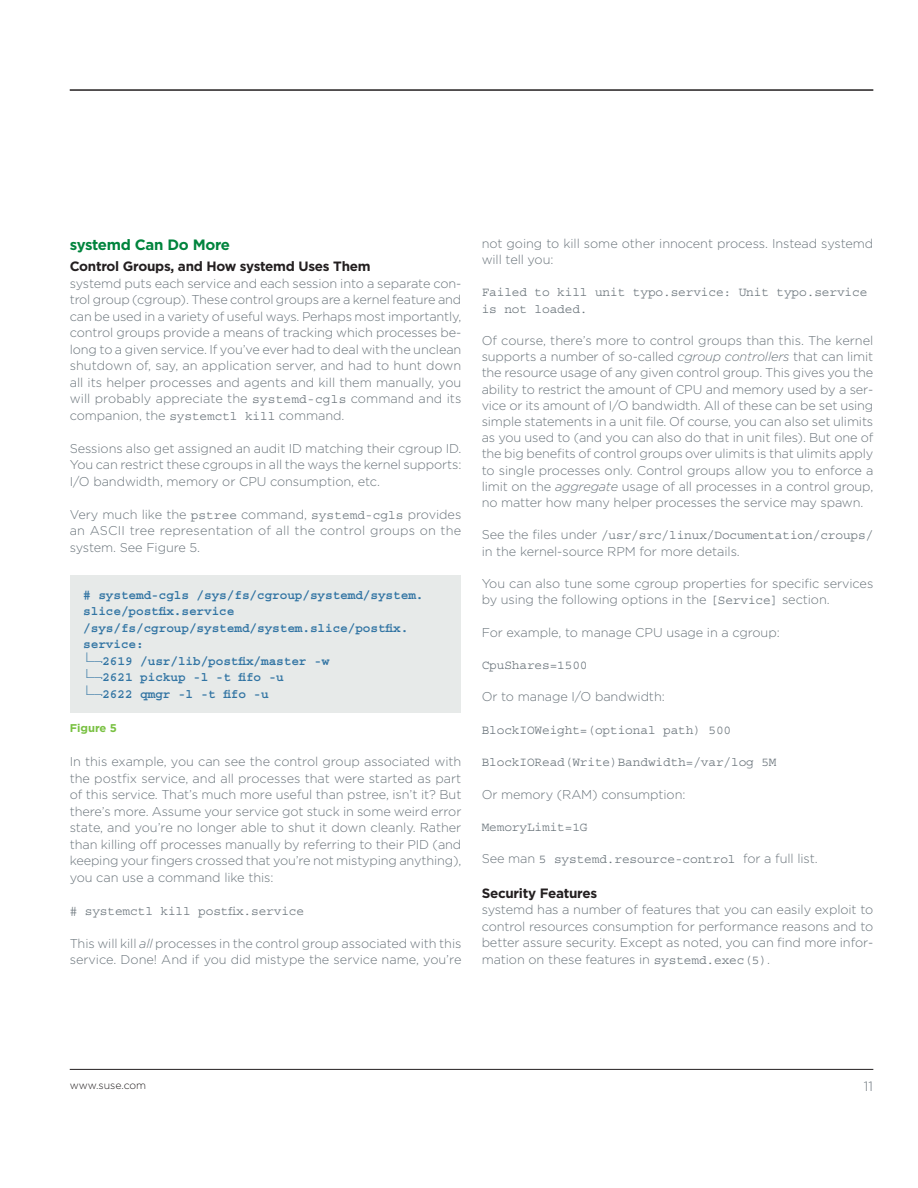
<style>
.page{position:relative;width:918px;height:1188px;background:#fff}
.page>*{position:absolute;margin:0;border:0;box-sizing:border-box;transform-origin:0 0}
.t1{font:700 15px "Gotham";letter-spacing:-.02em;color:#00843d}
.t2{font:700 13.5px "Gotham";letter-spacing:-.02em;color:#231f20}
.t3{font:300 13.5px "Gotham";color:#6a747b}
.t4{font:300 12.75px/16.5px "Gotham";letter-spacing:-.005em;color:#6a747b;text-align:justify}
.t5{font:12.75px/16.2px "Courier";letter-spacing:-.005em;color:#6a747b}
.t6{font:700 12.75px/16.5px "Courier";letter-spacing:-.005em;color:#3174a3}
.t7{font:700 11.25px "Gotham";color:#79c142}
.t8{font:300 10.5px "Gotham";color:#231f20}
.s1{font-family:"Courier";font-weight:400}
.s2{font-style:italic}
.s3{font-family:"Gotham";font-weight:300}
</style>
<div class="page">
<hr style="left:70px;top:89px;width:803px;height:2px;background:#231f20">
<hr style="left:70px;top:1069px;width:803px;height:1px;background:#231f20">
<div style="left:70px;top:576px;width:391px;height:137px;background:#e7eae9"></div>
<p class="t1" style="left:70px;top:236px;width:162px">systemd Can Do More</p>
<p class="t2" style="left:70px;top:258px;width:302px">Control Groups, and How systemd Uses Them</p>
<p class="t4" style="left:70px;top:274px;width:393px">systemd puts each service and each session into a separate con&shy;trol group (cgroup). These control groups are a kernel feature and can be used in a variety of useful ways. Perhaps most importantly, control groups provide a means of tracking which processes be&shy;long to a given service. If you’ve ever had to deal with the unclean shutdown of, say, an application server, and had to hunt down all its helper processes and agents and kill them manually, you will probably appreciate the <span class="s1">systemd-cgls</span> command and its companion, the <span class="s1">systemctl kill</span> command.</p>
<p class="t4" style="left:70px;top:439px;width:393px;text-align:left">Sessions also get assigned an audit ID matching their cgroup ID.<br>You can restrict these cgroups in all the ways the kernel supports:<br>I/O bandwidth, memory or CPU consumption, etc.</p>
<p class="t4" style="left:70px;top:505px;width:393px">Very much like the <span class="s1">pstree</span> command, <span class="s1">systemd-cgls</span> provides an ASCII tree representation of all the control groups on the system. See Figure 5.</p>
<p class="t6" style="left:83px;top:587px;width:342px"># systemd-cgls /sys/fs/cgroup/systemd/system. slice/postfix.service /sys/fs/cgroup/systemd/system.slice/postfix. service:<br>|——2619 /usr/lib/postfix/master -w<br>|——2621 pickup -l -t fifo -u<br>|——2622 qmgr -l -t fifo -u</p>
<p class="t7" style="left:70px;top:721px;width:49px">Figure 5</p>
<p class="t4" style="left:70px;top:753px;width:393px">In this example, you can see the control group associated with the postfix service, and all processes that were started as part of this service. That’s much more useful than pstree, isn’t it? But there’s more. Assume your service got stuck in some weird error state, and you’re no longer able to shut it down cleanly. Rather than killing off processes manually by referring to their PID (and keeping your fingers crossed that you’re not mistyping anything), you can use a command like this:</p>
<p class="t5" style="left:70px;top:903px;width:236px"># systemctl kill postfix.service</p>
<p class="t4" style="left:70px;top:934px;width:393px">This will kill <span class="s2">all</span> processes in the control group associated with this service. Done! And if you did mistype the service name, you’re</p>
<p class="t4" style="left:482px;top:235px;width:393px">not going to kill some other innocent process. Instead systemd will tell you:</p>
<p class="t5" style="left:482px;top:285px;width:387px">Failed to kill unit typo.service: Unit typo.service is not loaded.</p>
<p class="t4" style="left:482px;top:332px;width:393px">Of course, there’s more to control groups than this. The kernel supports a number of so-called <span class="s2">cgroup controllers</span> that can limit the resource usage of any given control group. This gives you the ability to restrict the amount of CPU and memory used by a ser&shy;vice or its amount of I/O bandwidth. All of these can be set using simple statements in a unit file. Of course, you can also set ulimits as you used to (and you can also do that in unit files). But one of the big benefits of control groups over ulimits is that ulimits apply to single processes only. Control groups allow you to enforce a limit on the <span class="s2">aggregate</span> usage of all processes in a control group, no matter how many helper processes the service may spawn.</p>
<p class="t5" style="left:482px;top:528px;width:393px"><span class="s3">See the files under</span> /usr/src/linux/Documentation/croups/</p>
<p class="t4" style="left:482px;top:542px;width:258px">in the kernel-source RPM for more details.</p>
<p class="t4" style="left:482px;top:575px;width:393px">You can also tune some cgroup properties for specific services by using the following options in the <span class="s1">[Service]</span> section.</p>
<p class="t4" style="left:482px;top:623px;width:300px">For example, to manage CPU usage in a cgroup:</p>
<p class="t5" style="left:482px;top:657px;width:107px">CpuShares=1500</p>
<p class="t4" style="left:482px;top:688px;width:185px">Or to manage I/O bandwidth:</p>
<p class="t5" style="left:482px;top:722px;width:251px">BlockIOWeight=(optional path) 500</p>
<p class="t5" style="left:482px;top:755px;width:296px">BlockIORead(Write)Bandwidth=/var/log 5M</p>
<p class="t4" style="left:482px;top:785px;width:205px">Or memory (RAM) consumption:</p>
<p class="t5" style="left:482px;top:819px;width:107px">MemoryLimit=1G</p>
<p class="t5" style="left:482px;top:852px;width:335px"><span class="s3">See man</span> 5 systemd.resource-control <span class="s3">for a full list.</span></p>
<p class="t2" style="left:482px;top:885px;width:117px">Security Features</p>
<p class="t4" style="left:482px;top:901px;width:393px">systemd has a number of features that you can easily exploit to control resources consumption for performance reasons and to better assure security. Except as noted, you can find more infor&shy;mation on these features in <span class="s1">systemd.exec(5)</span>.</p>
<p class="t8" style="left:70px;top:1078px;width:78px">www.suse.com</p>
<p class="t3" style="left:864px;top:1078px;width:11px">11</p>
</div>
